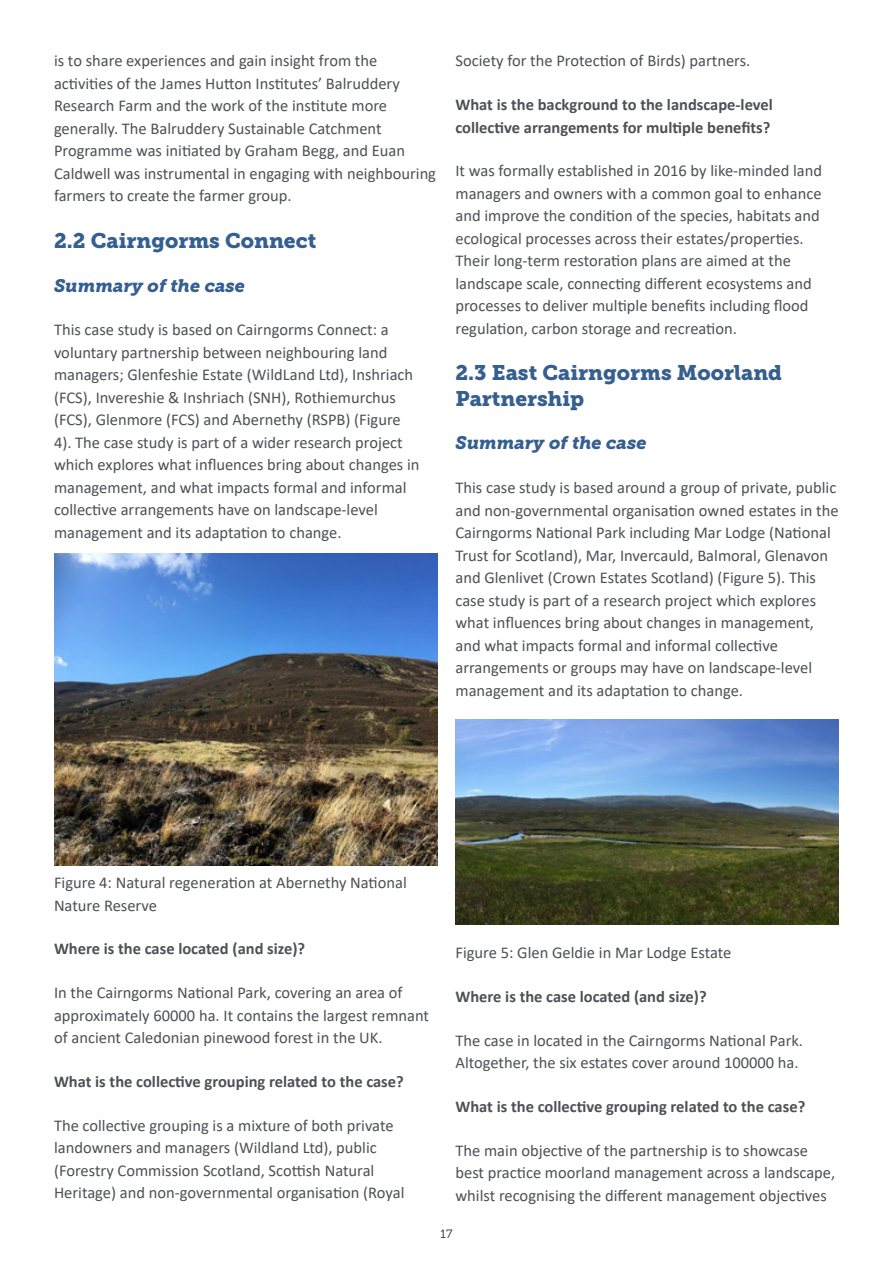
<style>
.page{position:relative;width:893px;height:1263px;background:#fff}
.page>*{position:absolute;margin:0;border:0;box-sizing:border-box;transform-origin:0 0}
.t1{font:21px/25.2px "Museo Slab 900";color:#365f91}
.t2{font:italic 18px "Museo Slab 900";color:#365f91}
.t3{font:16.5px/22.5px "Calibri";color:#4d5056}
.t4{font:700 16.5px/22.5px "Calibri";color:#4d5056}
.t5{font:12px "Museo Slab 300";color:#231f20}
</style>
<div class="page">
<img style="left:54px;top:553px;width:383px;height:312px">
<img style="left:455px;top:719px;width:384px;height:205px">
<p class="t3" style="left:54px;top:49px;width:384px">is to share experiences and gain insight from the activities of the James Hutton Institutes’ Balruddery Research Farm and the work of the institute more generally. The Balruddery Sustainable Catchment Programme was initiated by Graham Begg, and Euan Caldwell was instrumental in engaging with neighbouring farmers to create the farmer group.</p>
<p class="t1" style="left:54px;top:228px;width:264px">2.2 Cairngorms Connect</p>
<p class="t2" style="left:54px;top:275px;width:193px">Summary of the case</p>
<p class="t3" style="left:54px;top:318px;width:367px">This case study is based on Cairngorms Connect: a voluntary partnership between neighbouring land managers; Glenfeshie Estate (WildLand Ltd), Inshriach (FCS), Invereshie &amp; Inshriach (SNH), Rothiemurchus (FCS), Glenmore (FCS) and Abernethy (RSPB) (Figure 4). The case study is part of a wider research project which explores what influences bring about changes in management, and what impacts formal and informal collective arrangements have on landscape-level management and its adaptation to change.</p>
<p class="t3" style="left:455px;top:49px;width:296px">Society for the Protection of Birds) partners.</p>
<p class="t4" style="left:455px;top:93px;width:319px">What is the background to the landscape-level collective arrangements for multiple benefits?</p>
<p class="t3" style="left:455px;top:159px;width:368px">It was formally established in 2016 by like-minded land managers and owners with a common goal to enhance and improve the condition of the species, habitats and ecological processes across their estates/properties.<br>Their long-term restoration plans are aimed at the landscape scale, connecting different ecosystems and processes to deliver multiple benefits including flood regulation, carbon storage and recreation.</p>
<p class="t1" style="left:455px;top:361px;width:328px">2.3 East Cairngorms Moorland<br>Partnership</p>
<p class="t2" style="left:455px;top:433px;width:193px">Summary of the case</p>
<p class="t3" style="left:455px;top:476px;width:385px">This case study is based around a group of private, public and non-governmental organisation owned estates in the Cairngorms National Park including Mar Lodge (National Trust for Scotland), Mar, Invercauld, Balmoral, Glenavon and Glenlivet (Crown Estates Scotland) (Figure 5). This case study is part of a research project which explores what influences bring about changes in management, and what impacts formal and informal collective arrangements or groups may have on landscape-level management and its adaptation to change.</p>
<p class="t3" style="left:54px;top:871px;width:354px">Figure 4: Natural regeneration at Abernethy National<br>Nature Reserve</p>
<p class="t4" style="left:54px;top:937px;width:253px">Where is the case located (and size)?</p>
<p class="t3" style="left:54px;top:981px;width:377px">In the Cairngorms National Park, covering an area of approximately 60000 ha. It contains the largest remnant of ancient Caledonian pinewood forest in the UK.</p>
<p class="t4" style="left:54px;top:1070px;width:351px">What is the collective grouping related to the case?</p>
<p class="t3" style="left:54px;top:1113px;width:352px">The collective grouping is a mixture of both private landowners and managers (Wildland Ltd), public (Forestry Commission Scotland, Scottish Natural Heritage) and non-governmental organisation (Royal</p>
<p class="t3" style="left:455px;top:941px;width:277px">Figure 5: Glen Geldie in Mar Lodge Estate</p>
<p class="t4" style="left:455px;top:985px;width:253px">Where is the case located (and size)?</p>
<p class="t3" style="left:455px;top:1029px;width:349px">The case in located in the Cairngorms National Park.<br>Altogether, the six estates cover around 100000 ha.</p>
<p class="t4" style="left:455px;top:1095px;width:351px">What is the collective grouping related to the case?</p>
<p class="t3" style="left:455px;top:1139px;width:381px">The main objective of the partnership is to showcase best practice moorland management across a landscape, whilst recognising the different management objectives</p>
<p class="t5" style="left:441px;top:1227px;width:13px">17</p>
</div>
